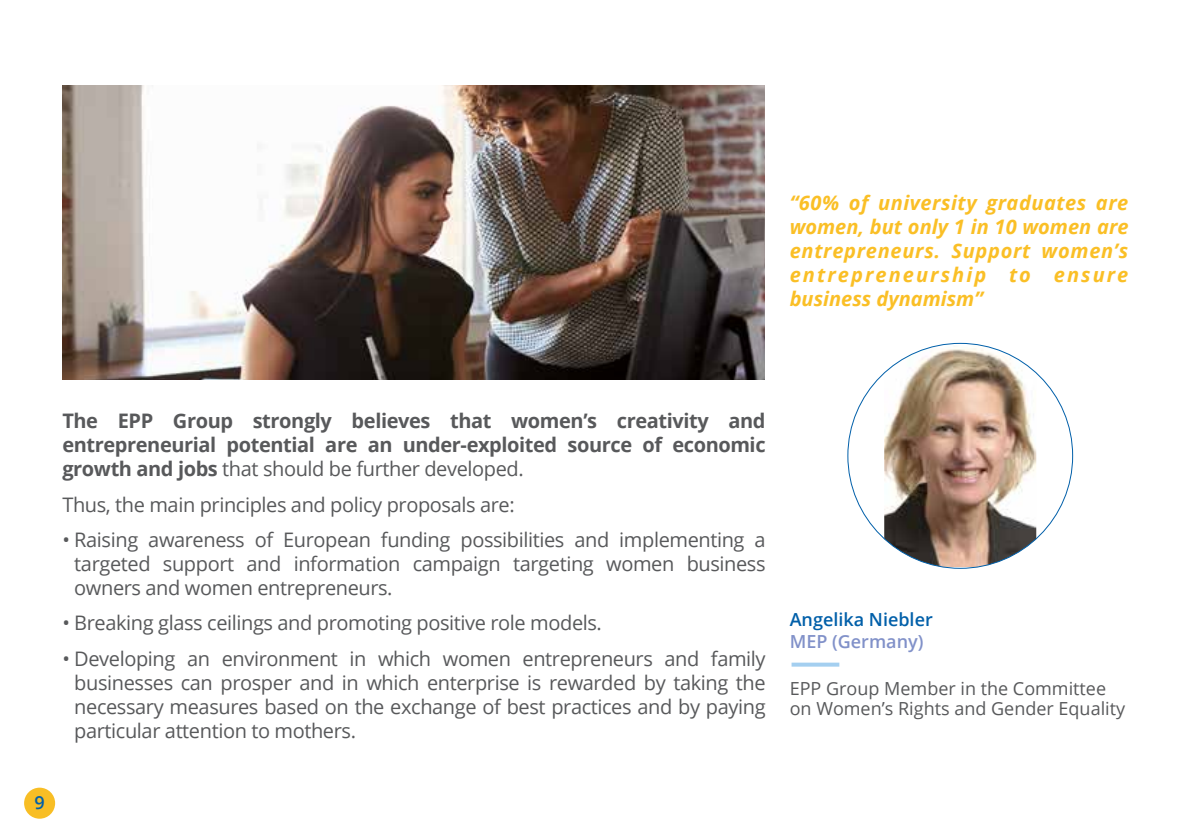
<style>
.page{position:relative;width:1191px;height:840px;background:#fff}
.page>*{position:absolute;margin:0;border:0;box-sizing:border-box;transform-origin:0 0}
.t1{font:20px/24px "Open Sans";letter-spacing:-.02em;color:#58595b;text-align:justify}
.t2{font:700 20px/24px "Open Sans";letter-spacing:-.02em;color:#58595b;text-align:justify}
.t3{font:italic 700 20px/24px "Open Sans";letter-spacing:.105em;color:#fabf26;text-align:justify}
.t4{font:18px/20px "Open Sans";color:#58595b}
.t5{font:600 18px "Open Sans";color:#005fa9}
.t6{font:600 18px "Open Sans";color:#8191c9}
.s1{font-weight:400}
</style>
<div class="page">
<div style="left:24px;top:787px;width:31px;height:31px;background:#f8be25;border-radius:50%"></div>
<svg style="left:791px;top:662px;width:48px;height:4px"></svg>
<img style="left:884px;top:344px;width:152px;height:222px">
<img style="left:62px;top:85px;width:702px;height:294px">
<p class="t3" style="left:789px;top:190px;width:340px">“60% of university graduates are women, but only 1 in 10 women are entrepreneurs. Support women’s entrepreneurship to ensure business dynamism”</p>
<p class="t2" style="left:62px;top:408px;width:704px">The EPP Group strongly believes that women’s creativity and entrepreneurial potential are an under-exploited source of economic growth and jobs <span class="s1">that should be further developed.</span></p>
<p class="t1" style="left:62px;top:491px;width:454px">Thus, the main principles and policy proposals are:</p>
<p class="t1" style="left:74px;top:527px;width:693px;text-indent:-12px">• Raising awareness of European funding possibilities and implementing a targeted support and information campaign targeting women business owners and women entrepreneurs.</p>
<p class="t1" style="left:62px;top:610px;width:541px">• Breaking glass ceilings and promoting positive role models.</p>
<p class="t1" style="left:74px;top:645px;width:693px;text-indent:-12px">• Developing an environment in which women entrepreneurs and family businesses can prosper and in which enterprise is rewarded by taking the necessary measures based on the exchange of best practices and by paying particular attention to mothers.</p>
<p class="t5" style="left:34px;top:789px;width:12px">9</p>
<p class="t5" style="left:789px;top:607px;width:145px">Angelika Niebler</p>
<p class="t6" style="left:789px;top:628px;width:135px">MEP (Germany)</p>
<p class="t4" style="left:789px;top:677px;width:337px">EPP Group Member in the Committee on Women’s Rights and Gender Equality</p>
</div>
